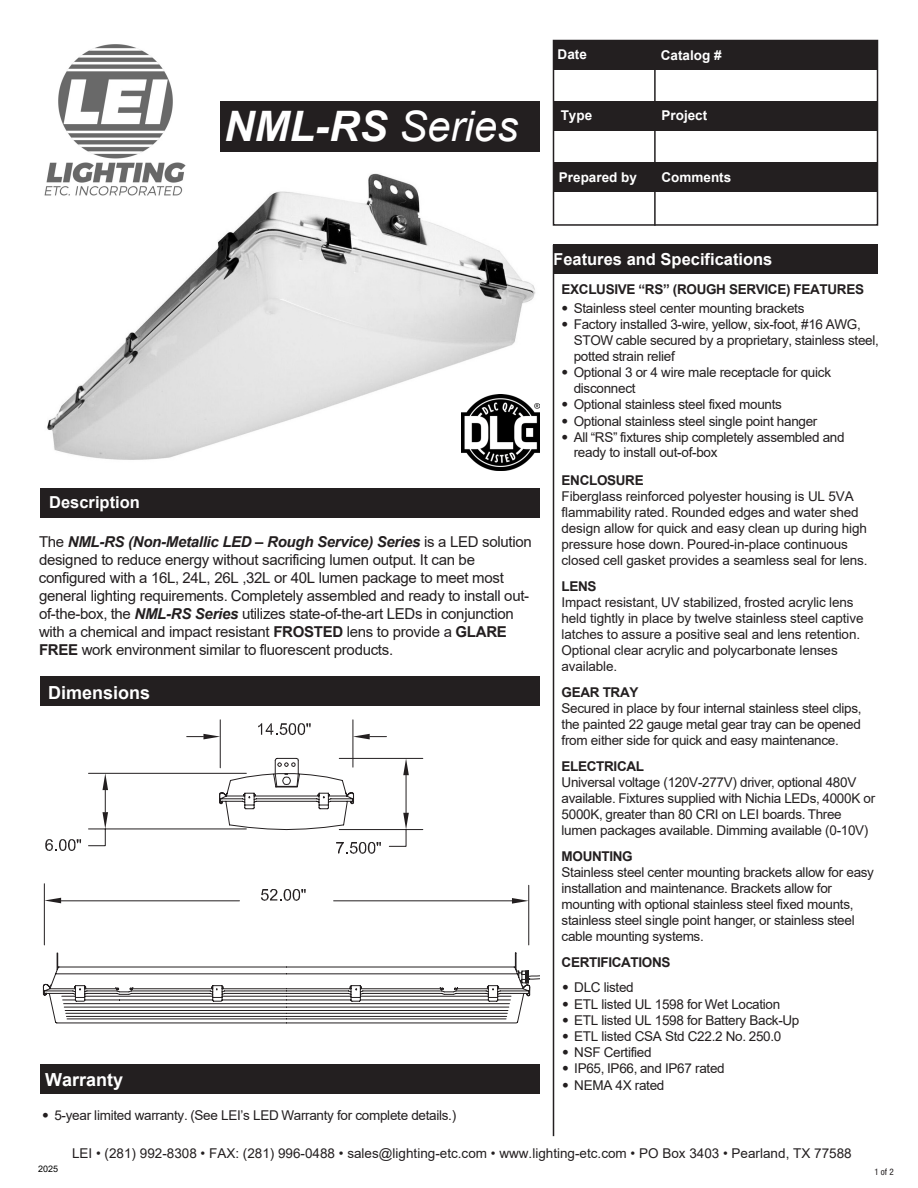
<style>
.page{position:relative;width:918px;height:1188px;background:#fff}
.page>*{position:absolute;margin:0;border:0;box-sizing:border-box;transform-origin:0 0}
.t1{font:italic 700 42px "Arial";color:#fff}
.t2{font:700 18px "Arial";color:#fff}
.t3{font:700 16.5px "Arial";color:#fff}
.t4{font:15px/18px "Arial";letter-spacing:-.02em;color:#231f20}
.Tab_Text{font:13.5px/16px "Arial";letter-spacing:-.02em;color:#231f20}
.t5{font:13.5px "Arial";color:#231f20}
.t6{font:700 13.5px "Arial";letter-spacing:-.025em;color:#231f20}
.t7{font:700 13.5px "Arial";color:#fff}
.t8{font:9px "Arial";color:#000}
.t9{font:condensed 9px "Helvetica Neue";color:#231f20}
.s1{font-weight:400}
.s2{font-weight:700;font-style:italic}
.s3{font-style:inherit}
.s4{font-weight:700}
.s5{font-family:"Helvetica Neue";font-stretch:condensed}
</style>
<div class="page">
<div style="left:553px;top:40px;width:325px;height:186px;border:2px solid #231f20"></div>
<hr style="left:654px;top:40px;width:2px;height:186px;background:#231f20">
<img style="left:47px;top:173px;width:489px;height:287px">
<div style="left:40px;top:488px;width:500px;height:29px;background:#231f20"></div>
<div style="left:220px;top:101px;width:320px;height:50px;background:#231f20"></div>
<div style="left:40px;top:676px;width:500px;height:29px;background:#231f20"></div>
<svg style="left:45px;top:719px;width:342px;height:132px"></svg>
<svg style="left:203px;top:734px;width:17px;height:5px"></svg>
<svg style="left:353px;top:734px;width:17px;height:5px"></svg>
<svg style="left:258px;top:723px;width:53px;height:12px"></svg>
<svg style="left:88px;top:748px;width:336px;height:106px"></svg>
<svg style="left:49px;top:997px;width:475px;height:26px"></svg>
<svg style="left:43px;top:883px;width:497px;height:114px"></svg>
<svg style="left:115px;top:883px;width:344px;height:112px"></svg>
<div style="left:553px;top:40px;width:325px;height:30px;background:#231f20"></div>
<div style="left:554px;top:101px;width:324px;height:29px;background:#231f20"></div>
<div style="left:554px;top:163px;width:324px;height:29px;background:#231f20"></div>
<div style="left:554px;top:245px;width:324px;height:29px;background:#231f20"></div>
<hr style="left:553px;top:245px;width:1px;height:891px;background:#231f20">
<div style="left:40px;top:1064px;width:500px;height:29px;background:#231f20"></div>
<img style="left:461px;top:394px;width:79px;height:77px">
<img style="left:44px;top:44px;width:158px;height:168px">
<p class="t1" style="left:224px;top:98px;width:296px">NML-RS <span class="s1">Series</span></p>
<p class="t7" style="left:661px;top:45px;width:62px">Catalog #</p>
<p class="t7" style="left:662px;top:106px;width:47px">Project</p>
<p class="t7" style="left:662px;top:168px;width:71px">Comments</p>
<p class="t3" style="left:49px;top:490px;width:92px">Description</p>
<p class="t4" style="left:39px;top:533px;width:494px">The <span class="s2">NML-RS (Non-Metallic LED – Rough Service) Series</span> is a LED solution designed to reduce energy without sacrificing lumen output. It can be configured with a 16L, 24L, 26L <span class="s3">,</span>32L <span class="s3">or 40L</span> lumen package to meet most general lighting requirements. Completely assembled and ready to install out&shy;of-the-box, the <span class="s2">NML-RS Series</span> utilizes state-of-the-art LEDs in conjunction with a chemical and impact resistant <span class="s4">FROSTED</span> lens to provide a <span class="s4">GLARE FREE</span> work environment similar to fluorescent products.</p>
<p class="t2" style="left:48px;top:680px;width:104px">Dimensions</p>
<p class="t2" style="left:45px;top:1067px;width:80px">Warranty</p>
<p class="Tab_Text" style="left:42px;top:1107px;width:415px"><span class="s5">•</span> 5-year limited warranty. (See LEI’s LED Warranty for complete details.)</p>
<p class="t3" style="left:553px;top:248px;width:221px">Features and Specifications</p>
<p class="t6" style="left:562px;top:280px;width:304px">EXCLUSIVE “RS” (ROUGH SERVICE) FEATURES</p>
<p class="Tab_Text" style="left:562px;top:300px;width:244px"><span class="s5">•</span> Stainless steel center mounting brackets</p>
<p class="Tab_Text" style="left:574px;top:316px;width:307px;text-indent:-12px"><span class="s5">•</span> Factory installed 3-wire, yellow, six-foot, #16 AWG,<br>STOW cable secured by a proprietary, stainless steel, potted strain relief</p>
<p class="Tab_Text" style="left:574px;top:364px;width:259px;text-indent:-12px"><span class="s5">•</span> Optional 3 or 4 wire male receptacle for quick disconnect</p>
<p class="Tab_Text" style="left:562px;top:396px;width:222px"><span class="s5">•</span> Optional stainless steel fixed mounts</p>
<p class="Tab_Text" style="left:562px;top:413px;width:257px"><span class="s5">•</span> Optional stainless steel single point hanger</p>
<p class="Tab_Text" style="left:574px;top:429px;width:272px;line-height:15.5px;text-indent:-12px"><span class="s5">•</span> All “RS” fixtures ship completely assembled and ready to install out-of-box</p>
<p class="Tab_Text" style="left:562px;top:472px;width:307px"><span class="s4">ENCLOSURE<br></span>Fiberglass reinforced polyester housing is UL 5VA flammability rated. Rounded edges and water shed design allow for quick and easy clean up during high pressure hose down. Poured-in-place continuous closed cell gasket provides a seamless seal for lens.</p>
<p class="Tab_Text" style="left:562px;top:578px;width:303px"><span class="s4">LENS<br></span>Impact resistant, UV stabilized, frosted acrylic lens held tightly in place by twelve stainless steel captive latches to assure a positive seal and lens retention.<br>Optional clear acrylic and polycarbonate lenses available.</p>
<p class="Tab_Text" style="left:562px;top:684px;width:302px"><span class="s4">GEAR TRAY<br></span>Secured in place by four internal stainless steel clips, the painted 22 gauge metal gear tray can be opened from either side for quick and easy maintenance.</p>
<p class="Tab_Text" style="left:562px;top:758px;width:315px"><span class="s4">ELECTRICAL<br></span>Universal voltage (120V-277V) driver, optional 480V available. Fixtures supplied with Nichia LEDs, 4000K or 5000K, greater than 80 CRI on LEI boards. Three lumen packages available. Dimming available (0-10V)</p>
<p class="Tab_Text" style="left:562px;top:848px;width:314px"><span class="s4">MOUNTING<br></span>Stainless steel center mounting brackets allow for easy installation and maintenance. Brackets allow for mounting with optional stainless steel fixed mounts, stainless steel single point hanger, or stainless steel cable mounting systems.</p>
<p class="t6" style="left:562px;top:953px;width:110px">CERTIFICATIONS</p>
<p class="Tab_Text" style="left:562px;top:979px;width:73px"><span class="s5">•</span> DLC listed</p>
<p class="Tab_Text" style="left:562px;top:996px;width:220px"><span class="s5">•</span> ETL listed UL 1598 for Wet Location</p>
<p class="Tab_Text" style="left:562px;top:1012px;width:239px"><span class="s5">•</span> ETL listed UL 1598 for Battery Back-Up</p>
<p class="Tab_Text" style="left:562px;top:1028px;width:221px"><span class="s5">•</span> ETL listed CSA Std C22.2 No. 250.0</p>
<p class="Tab_Text" style="left:562px;top:1044px;width:91px"><span class="s5">•</span> NSF Certified</p>
<p class="Tab_Text" style="left:562px;top:1060px;width:164px"><span class="s5">•</span> IP65, IP66, and IP67 rated</p>
<p class="Tab_Text" style="left:562px;top:1077px;width:104px"><span class="s5">•</span> NEMA 4X rated</p>
<p class="t5" style="left:72px;top:1144px;width:781px">LEI • (281) 992-8308 • FAX: (281) 996-0488 • sales@lighting-etc.com • www.lighting-etc.com • PO Box 3403 • Pearland, TX 77588</p>
<p class="t8" style="left:38px;top:1163px;width:22px">2025</p>
<p class="t9" style="left:874px;top:1167px;width:21px">1 of 2</p>
</div>
